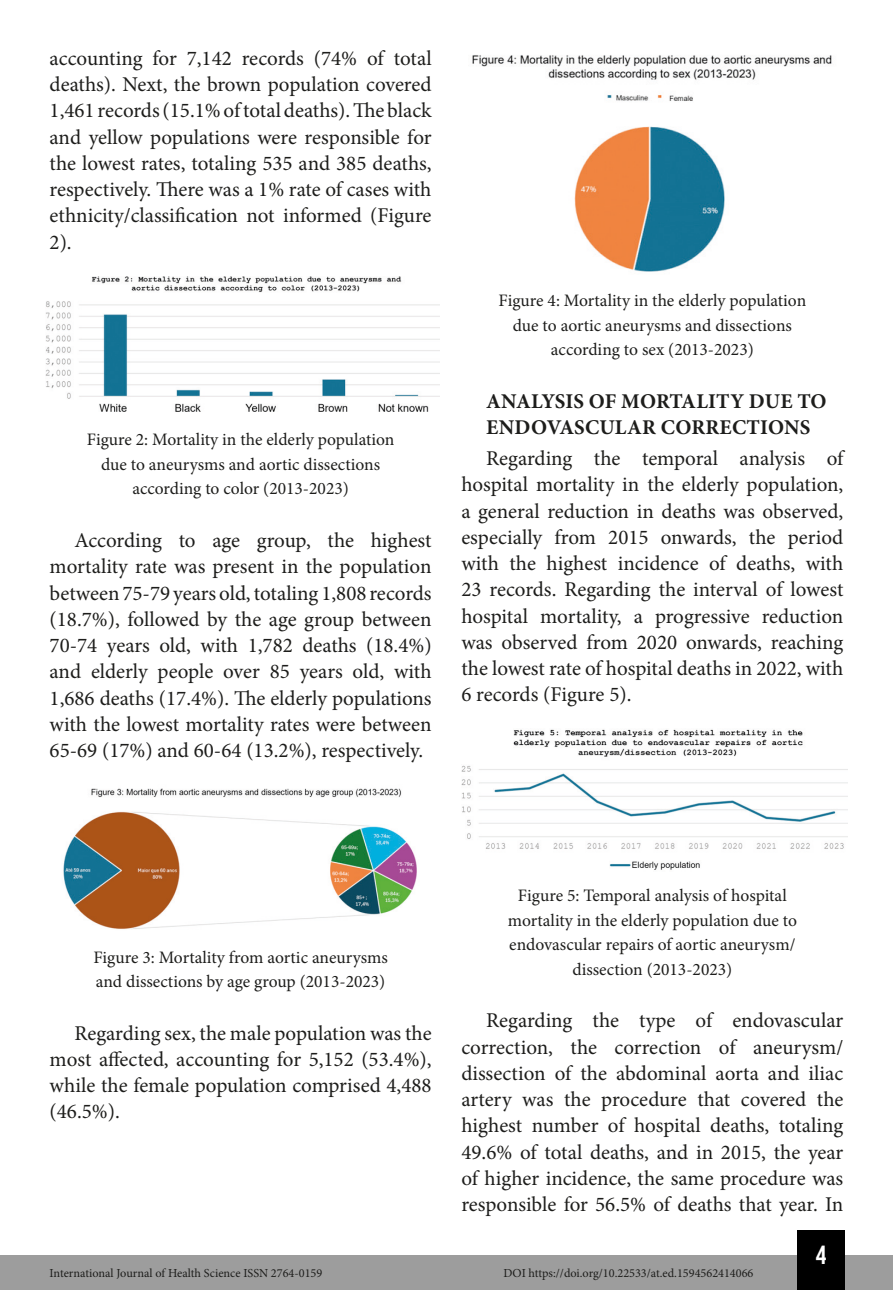
<style>
.page{position:relative;width:893px;height:1290px;background:#fff}
.page>*{position:absolute;margin:0;border:0;box-sizing:border-box;transform-origin:0 0}
.t1{font:26.25px "Bebas Kai";color:#fff}
.TXT{font:21px/26.2px "Minion Pro";color:#1d1d1b;text-align:justify}
.SUB{font:700 21px/26.2px "Minion Pro";letter-spacing:.01em;color:#1d1d1b}
.Info_Imagem{font:17.5px/24.5px "Minion Pro";color:#1d1d1b;text-align:center}
.t2{font:12.25px "Minion Pro";color:#1d1d1b}
</style>
<div class="page">
<div style="left:0;top:1255px;width:893px;height:35px;background:#9d9d9d"></div>
<div style="left:797px;top:1230px;width:48px;height:60px;background:#000"></div>
<img style="left:45px;top:276px;width:395px;height:136px">
<img style="left:63px;top:788px;width:354px;height:141px">
<img style="left:472px;top:55px;width:360px;height:217px">
<img style="left:461px;top:729px;width:386px;height:141px">
<p class="TXT" style="left:50px;top:45px;width:384px">accounting for 7,142 records (74% of total deaths). Next, the brown population covered 1,461 records (15.1% of total deaths). The black and yellow populations were responsible for the lowest rates, totaling 535 and 385 deaths, respectively. There was a 1% rate of cases with ethnicity/classification not informed (Figure 2).</p>
<p class="Info_Imagem" style="left:87px;top:428px;width:309px">Figure 2: Mortality in the elderly population due to aneurysms and aortic dissections according to color (2013-2023)</p>
<p class="TXT" style="left:50px;top:527px;width:384px;text-indent:25px">According to age group, the highest mortality rate was present in the population between 75-79 years old, totaling 1,808 records (18.7%), followed by the age group between 70-74 years old, with 1,782 deaths (18.4%) and elderly people over 85 years old, with 1,686 deaths (17.4%). The elderly populations with the lowest mortality rates were between 65-69 (17%) and 60-64 (13.2%), respectively.</p>
<p class="Info_Imagem" style="left:498px;top:288px;width:309px">Figure 4: Mortality in the elderly population due to aortic aneurysms and dissections according to sex (2013-2023)</p>
<p class="SUB" style="left:486px;top:387px;width:342px">ANALYSIS OF MORTALITY DUE TO<br>ENDOVASCULAR CORRECTIONS</p>
<p class="TXT" style="left:461px;top:445px;width:384px;text-indent:25px">Regarding the temporal analysis of hospital mortality in the elderly population, a general reduction in deaths was observed, especially from 2015 onwards, the period with the highest incidence of deaths, with 23 records. Regarding the interval of lowest hospital mortality, a progressive reduction was observed from 2020 onwards, reaching the lowest rate of hospital deaths in 2022, with 6 records (Figure 5).</p>
<p class="Info_Imagem" style="left:93px;top:945px;width:296px;text-align:left">Figure 3: Mortality from aortic aneurysms and dissections by age group (2013-2023)</p>
<p class="TXT" style="left:50px;top:1020px;width:383px;text-indent:25px">Regarding sex, the male population was the most affected, accounting for 5,152 (53.4%), while the female population comprised 4,488 (46.5%).</p>
<p class="Info_Imagem" style="left:508px;top:883px;width:291px">Figure 5: Temporal analysis of hospital mortality in the elderly population due to endovascular repairs of aortic aneurysm/ dissection (2013-2023)</p>
<p class="TXT" style="left:461px;top:1007px;width:384px;text-indent:25px">Regarding the type of endovascular correction, the correction of aneurysm/ dissection of the abdominal aorta and iliac artery was the procedure that covered the highest number of hospital deaths, totaling 49.6% of total deaths, and in 2015, the year of higher incidence, the same procedure was responsible for 56.5% of deaths that year. In</p>
<p class="t1" style="left:816px;top:1241px;width:12px">4</p>
<p class="t2" style="left:50px;top:1265px;width:274px">International Journal of Health Science ISSN 2764-0159</p>
<p class="t2" style="left:503px;top:1265px;width:252px">DOI https://doi.org/10.22533/at.ed.1594562414066</p>
</div>
